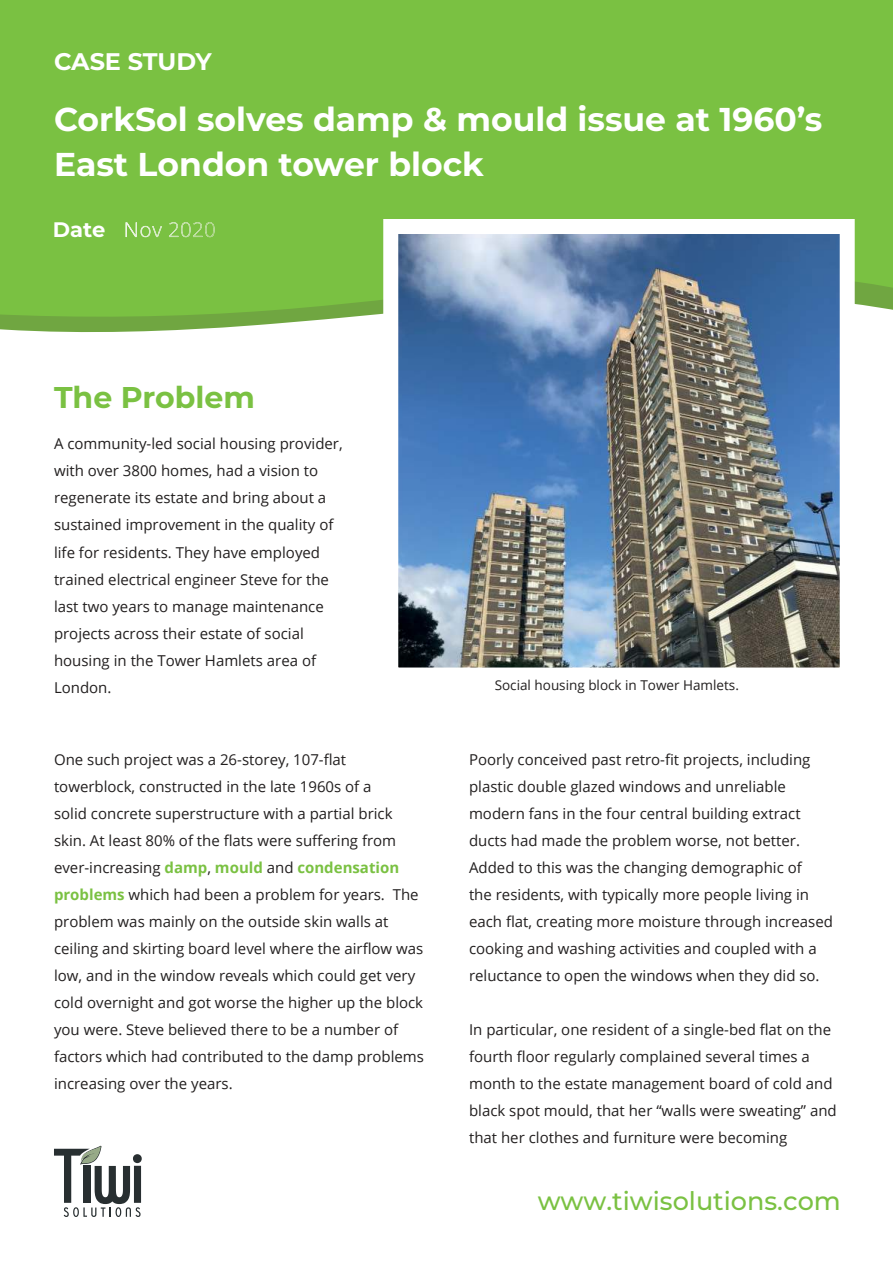
<style>
.page{position:relative;width:893px;height:1263px;background:#fff}
.page>*{position:absolute;margin:0;border:0;box-sizing:border-box;transform-origin:0 0}
.t1{font:700 33px/45px "Montserrat";color:#fff}
.t2{font:700 30px "Montserrat";color:#7ac142}
.t3{font:500 25.5px "Montserrat";color:#7ac142}
.t4{font:700 24px "Montserrat";letter-spacing:-.01em;color:#fff}
.t5{font:700 21px "Montserrat";color:#fff}
.t6{font:15px/27px "Open Sans";color:#221f1f}
.t7{font:13.5px "Open Sans";color:#221f1f}
.s1{font-weight:700;color:#7ac142}
</style>
<div class="page">
<div style="left:0;top:0;width:893px;height:269px;background:#7ac142"></div>
<svg style="left:0;top:269px;width:893px;height:64px;fill:#7ac142"></svg>
<svg style="left:214px;top:222px;width:1px;height:15px"></svg>
<img style="left:125px;top:222px;width:89px;height:15px">
<img style="left:399px;top:235px;width:440px;height:431px">
<svg style="left:54px;top:1146px;width:88px;height:71px"></svg>
<h3 class="t4" style="left:54px;top:51px;width:159px">CASE STUDY</h3>
<h1 class="t1" style="left:54px;top:99px;width:770px">CorkSol solves damp &amp; mould issue at 1960’s<br>East London tower block</h1>
<h3 class="t5" style="left:53px;top:221px;width:54px">Date</h3>
<h2 class="t2" style="left:54px;top:384px;width:202px">The Problem</h2>
<p class="t6" style="left:54px;top:432px;width:290px">A community-led social housing provider, with over 3800 homes, had a vision to regenerate its estate and bring about a sustained improvement in the quality of life for residents. They have employed trained electrical engineer Steve for the last two years to manage maintenance projects across their estate of social housing in the Tower Hamlets area of London.</p>
<p class="t6" style="left:54px;top:748px;width:372px">One such project was a 26-storey, 107-flat towerblock, constructed in the late 1960s of a<br>solid concrete superstructure with a partial brick skin. At least 80% of the flats were suffering from ever-increasing <span class="s1">damp</span>, <span class="s1">mould</span> and <span class="s1">condensation problems</span> which had been a problem for years. The problem was mainly on the outside skin walls at ceiling and skirting board level where the airflow was low, and in the window reveals which could get very cold overnight and got worse the higher up the block you were. Steve believed there to be a number of factors which had contributed to the damp problems increasing over the years.</p>
<p class="t7" style="left:495px;top:680px;width:246px">Social housing block in Tower Hamlets.</p>
<p class="t6" style="left:469px;top:748px;width:365px">Poorly conceived past retro-fit projects, including plastic double glazed windows and unreliable modern fans in the four central building extract ducts had made the problem worse, not better.<br>Added to this was the changing demographic of<br>the residents, with typically more people living in each flat, creating more moisture through increased cooking and washing activities and coupled with a reluctance to open the windows when they did so.</p>
<p class="t6" style="left:469px;top:1018px;width:369px">In particular, one resident of a single-bed flat on the fourth floor regularly complained several times a month to the estate management board of cold and black spot mould, that her “walls were sweating” and that her clothes and furniture were becoming</p>
<h3 class="t3" style="left:538px;top:1187px;width:305px">www.tiwisolutions.com</h3>
</div>
